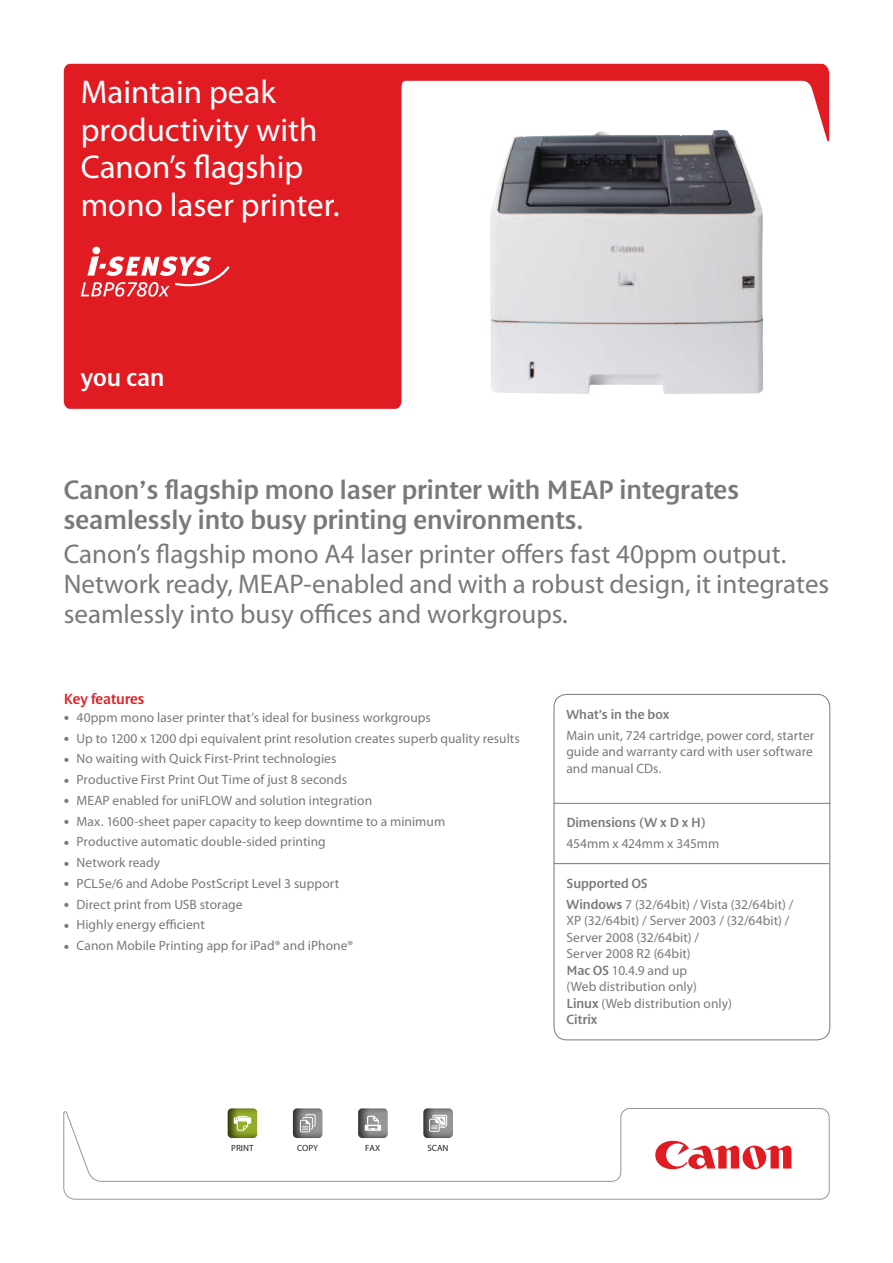
<style>
.page{position:relative;width:893px;height:1263px;background:#fff}
.page>*{position:absolute;margin:0;border:0;box-sizing:border-box;transform-origin:0 0}
.t1{font:33px/37.5px "Myriad Pro";color:#fff}
.t2{font:27px/30px "Myriad Pro";color:#77797b}
.t3{font:600 27px/30px "Denda New";color:#77797b}
.t4{font:600 24.9px "Denda New";color:#fff}
.t5{font:600 15px "Denda New";color:#e11b22}
.t6{font:13.5px/16.5px "Myriad Pro";letter-spacing:.005em;color:#77797b;text-align:justify}
.t7{font:600 13.5px "Denda New";letter-spacing:.005em;color:#77797b}
.t8{font:9px "Myriad Pro";color:#231f20}
.s1{font-size:19.5px}
.s2{font-family:"Denda New";font-weight:600}
</style>
<div class="page">
<svg style="left:63px;top:1108px;width:767px;height:92px"></svg>
<svg style="left:64px;top:64px;width:765px;height:345px;fill:#e11b22"></svg>
<svg style="left:655px;top:1141px;width:136px;height:28px"></svg>
<div style="left:291px;top:1105px;width:32px;height:33px;background:#231f20;opacity:.8"></div>
<svg style="left:300px;top:1114px;width:16px;height:18px"></svg>
<div style="left:356px;top:1105px;width:33px;height:33px;background:#231f20;opacity:.8"></div>
<svg style="left:365px;top:1116px;width:16px;height:15px"></svg>
<div style="left:421px;top:1105px;width:33px;height:33px;background:#231f20;opacity:.8"></div>
<svg style="left:429px;top:1115px;width:18px;height:17px"></svg>
<div style="left:225px;top:1105px;width:33px;height:33px;background:#231f20;opacity:.8"></div>
<svg style="left:234px;top:1116px;width:17px;height:15px"></svg>
<svg style="left:81px;top:247px;width:149px;height:50px"></svg>
<div style="left:554px;top:694px;width:276px;height:346px;border:1px solid #77797b;border-radius:13px"></div>
<hr style="left:554px;top:803px;width:276px;height:1px;background:#77797b">
<hr style="left:554px;top:863px;width:275px;height:1px;background:#77797b">
<img style="left:490px;top:130px;width:273px;height:264px">
<h1 class="t1" style="left:81px;top:73px;width:260px">Maintain peak productivity with<br>Canon’s flagship mono laser printer.</h1>
<h3 class="t4" style="left:81px;top:364px;width:85px">you can</h3>
<h2 class="t3" style="left:64px;top:475px;width:677px">Canon’s flagship mono laser printer with MEAP integrates seamlessly into busy printing environments.</h2>
<h2 class="t2" style="left:64px;top:539px;width:767px">Canon’s flagship mono A4 laser printer offers fast 40ppm output.<br>Network ready, MEAP-enabled and with a robust design, it integrates seamlessly into busy offices and workgroups.</h2>
<p class="t5" style="left:64px;top:691px;width:82px">Key features</p>
<p class="t6" style="left:64px;top:709px;width:369px"><span class="s1">•</span> 40ppm mono laser printer that’s ideal for business workgroups</p>
<p class="t6" style="left:64px;top:729px;width:458px"><span class="s1">•</span> Up to 1200 x 1200 dpi equivalent print resolution creates superb quality results</p>
<p class="t6" style="left:64px;top:750px;width:274px"><span class="s1">•</span> No waiting with Quick First-Print technologies</p>
<p class="t6" style="left:64px;top:771px;width:285px"><span class="s1">•</span> Productive First Print Out Time of just 8 seconds</p>
<p class="t6" style="left:64px;top:792px;width:310px"><span class="s1">•</span> MEAP enabled for uniFLOW and solution integration</p>
<p class="t6" style="left:64px;top:813px;width:383px"><span class="s1">•</span> Max. 1600-sheet paper capacity to keep downtime to a minimum</p>
<p class="t6" style="left:64px;top:833px;width:263px"><span class="s1">•</span> Productive automatic double-sided printing</p>
<p class="t6" style="left:64px;top:854px;width:98px"><span class="s1">•</span> Network ready</p>
<p class="t6" style="left:64px;top:875px;width:277px"><span class="s1">•</span> PCL5e/6 and Adobe PostScript Level 3 support</p>
<p class="t6" style="left:64px;top:896px;width:180px"><span class="s1">•</span> Direct print from USB storage</p>
<p class="t6" style="left:64px;top:916px;width:143px"><span class="s1">•</span> Highly energy efficient</p>
<p class="t6" style="left:64px;top:937px;width:291px"><span class="s1">•</span> Canon Mobile Printing app for iPad® and iPhone®</p>
<p class="t7" style="left:566px;top:707px;width:104px">What’s in the box</p>
<p class="t6" style="left:566px;top:726px;width:249px">Main unit, 724 cartridge, power cord, starter guide and warranty card with user software and manual CDs.</p>
<p class="t7" style="left:566px;top:815px;width:141px">Dimensions (W x D x H)</p>
<p class="t6" style="left:566px;top:835px;width:155px">454mm x 424mm x 345mm</p>
<p class="t7" style="left:566px;top:876px;width:83px">Supported OS</p>
<p class="t6" style="left:566px;top:896px;width:228px;text-align:left"><span class="s2">Windows</span> 7 (32/64bit) / Vista (32/64bit) /<br>XP (32/64bit) / Server 2003 / (32/64bit) /<br>Server 2008 (32/64bit) /<br>Server 2008 R2 (64bit)<br><span class="s2">Mac OS</span> 10.4.9 and up<br>(Web distribution only)<br><span class="s2">Linux</span> (Web distribution only)</p>
<p class="t7" style="left:567px;top:1012px;width:32px">Citrix</p>
<p class="t8" style="left:231px;top:1142px;width:24px">PRINT</p>
<p class="t8" style="left:297px;top:1142px;width:23px">COPY</p>
<p class="t8" style="left:365px;top:1142px;width:17px">FAX</p>
<p class="t8" style="left:427px;top:1142px;width:23px">SCAN</p>
</div>
